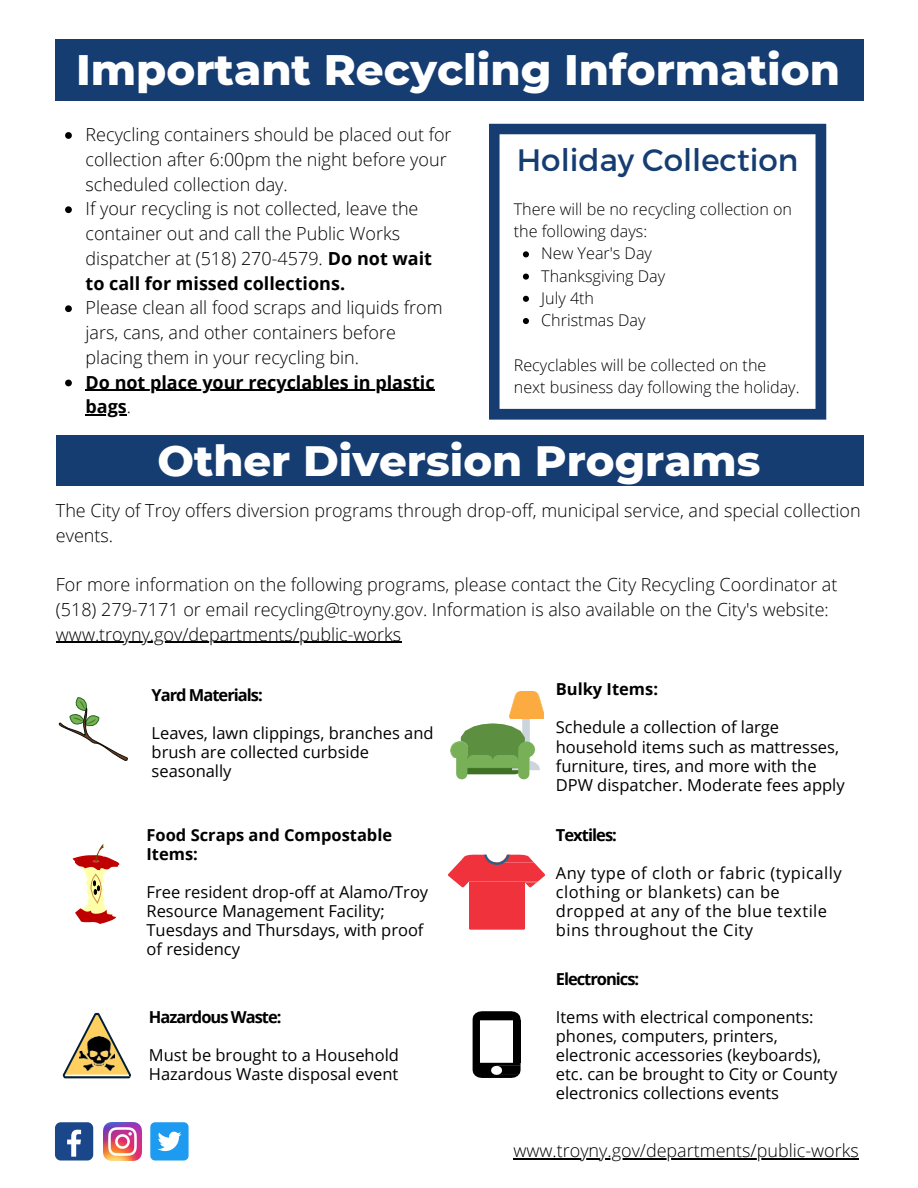
<style>
.page{position:relative;width:918px;height:1188px;background:#fff}
.page>*{position:absolute;margin:0;border:0;box-sizing:border-box;transform-origin:0 0}
.t1{font:800 43.5px "Montserrat";color:#fff}
.t2{font:800 43.35px "Montserrat";color:#fff}
.t3{font:30.9px "Montserrat";color:#163d71}
.t4{font:300 18px/24.8px "Open Sans";color:#000}
.t5{font:700 18px/24.8px "Open Sans";color:#000}
.t6{font:16.5px/19.2px "Open Sans";color:#000}
.t7{font:16.5px/19.2px "Open Sans";letter-spacing:.03em;color:#000}
.t8{font:700 16.5px "Open Sans";letter-spacing:-.055em;color:#000}
.t9{font:700 16.5px/19.2px "Open Sans";color:#000}
.t10{font:300 16.2px/22.2px "Open Sans";color:#000}
.s1{font-weight:700}
.s2{font-weight:300}
</style>
<div class="page">
<div style="left:55px;top:1122px;width:38px;height:39px;background:#1a4789;border-radius:6px"></div>
<svg style="left:67px;top:1130px;width:14px;height:27px"></svg>
<img style="left:104px;top:1122px;width:38px;height:39px">
<div style="left:150px;top:1122px;width:39px;height:39px;background:#1d9bf0;border-radius:5px"></div>
<svg style="left:158px;top:1132px;width:23px;height:19px"></svg>
<img style="left:513px;top:691px;width:30px;height:27px">
<img style="left:451px;top:742px;width:5px;height:15px">
<svg style="left:456px;top:701px;width:84px;height:78px"></svg>
<svg style="left:448px;top:855px;width:97px;height:75px"></svg>
<svg style="left:63px;top:1013px;width:68px;height:65px"></svg>
<svg style="left:72px;top:844px;width:48px;height:80px"></svg>
<svg style="left:58px;top:697px;width:70px;height:64px"></svg>
<svg style="left:473px;top:1011px;width:48px;height:67px"></svg>
<svg style="left:489px;top:124px;width:337px;height:296px"></svg>
<svg style="left:523px;top:251px;width:6px;height:6px"></svg>
<svg style="left:523px;top:274px;width:6px;height:6px"></svg>
<svg style="left:523px;top:296px;width:6px;height:6px"></svg>
<svg style="left:523px;top:318px;width:6px;height:6px"></svg>
<div style="left:55px;top:39px;width:809px;height:62px;background:#163d71"></div>
<hr style="left:56px;top:642px;width:346px;height:1px;background:#000">
<div style="left:56px;top:435px;width:808px;height:51px;background:#163d71"></div>
<hr style="left:514px;top:1158px;width:345px;height:1px;background:#000">
<svg style="left:65px;top:132px;width:7px;height:7px"></svg>
<svg style="left:65px;top:206px;width:7px;height:7px"></svg>
<svg style="left:65px;top:305px;width:7px;height:7px"></svg>
<svg style="left:65px;top:380px;width:7px;height:6px"></svg>
<hr style="left:86px;top:390px;width:349px;height:1px;background:#000">
<hr style="left:86px;top:414px;width:41px;height:2px;background:#000">
<p class="t1" style="left:76px;top:42px;width:766px">Important Recycling Information</p>
<p class="t4" style="left:86px;top:122px;width:368px">Recycling containers should be placed out for collection after 6:00pm the night before your scheduled collection day.</p>
<p class="t4" style="left:86px;top:196px;width:348px">If your recycling is not collected, leave the container out and call the Public Works dispatcher at (518) 270-4579. <span class="s1">Do not wait to call for missed collections.</span></p>
<p class="t4" style="left:86px;top:295px;width:358px">Please clean all food scraps and liquids from jars, cans, and other containers before placing them in your recycling bin.</p>
<p class="t5" style="left:86px;top:369px;width:351px">Do not place your recyclables in plastic bags<span class="s2">.</span></p>
<p class="t3" style="left:517px;top:140px;width:283px">Holiday Collection</p>
<p class="t10" style="left:514px;top:198px;width:280px">There will be no recycling collection on the following days:</p>
<p class="t10" style="left:541px;top:242px;width:112px">New Year's Day</p>
<p class="t10" style="left:541px;top:264px;width:125px">Thanksgiving Day</p>
<p class="t10" style="left:541px;top:286px;width:54px">July 4th</p>
<p class="t10" style="left:541px;top:309px;width:106px">Christmas Day</p>
<p class="t10" style="left:514px;top:353px;width:287px">Recyclables will be collected on the next business day following the holiday.</p>
<p class="t2" style="left:157px;top:434px;width:605px">Other Diversion Programs</p>
<p class="t4" style="left:56px;top:498px;width:806px">The City of Troy offers diversion programs through drop-off, municipal service, and special collection events.</p>
<p class="t4" style="left:56px;top:572px;width:783px">For more information on the following programs, please contact the City Recycling Coordinator at (518) 279-7171 or email recycling@troyny.gov. Information is also available on the City's website: www.troyny.gov/departments/public-works</p>
<p class="t9" style="left:556px;top:679px;width:104px">Bulky Items:</p>
<p class="t6" style="left:556px;top:717px;width:290px">Schedule a collection of large household items such as mattresses, furniture, tires, and more with the DPW dispatcher. Moderate fees apply</p>
<p class="t8" style="left:556px;top:823px;width:63px">Textiles:</p>
<p class="t7" style="left:556px;top:863px;width:287px">Any type of cloth or fabric (typically clothing or blankets) can be dropped at any of the blue textile bins throughout the City</p>
<p class="t8" style="left:152px;top:683px;width:113px">Yard Materials:</p>
<p class="t6" style="left:152px;top:723px;width:284px">Leaves, lawn clippings, branches and brush are collected curbside seasonally</p>
<p class="t9" style="left:147px;top:825px;width:247px">Food Scraps and Compostable<br>Items:</p>
<p class="t6" style="left:147px;top:882px;width:283px">Free resident drop-off at Alamo/Troy<br>Resource Management Facility;<br>Tuesdays and Thursdays, with proof of residency</p>
<p class="t8" style="left:149px;top:1005px;width:134px">Hazardous Waste:</p>
<p class="t6" style="left:149px;top:1045px;width:252px">Must be brought to a Household<br>Hazardous Waste disposal event</p>
<p class="t8" style="left:556px;top:967px;width:85px">Electronics:</p>
<p class="t6" style="left:556px;top:1007px;width:283px">Items with electrical components: phones, computers, printers, electronic accessories (keyboards), etc. can be brought to City or County electronics collections events</p>
<p class="t4" style="left:514px;top:1138px;width:347px">www.troyny.gov/departments/public-works</p>
</div>
